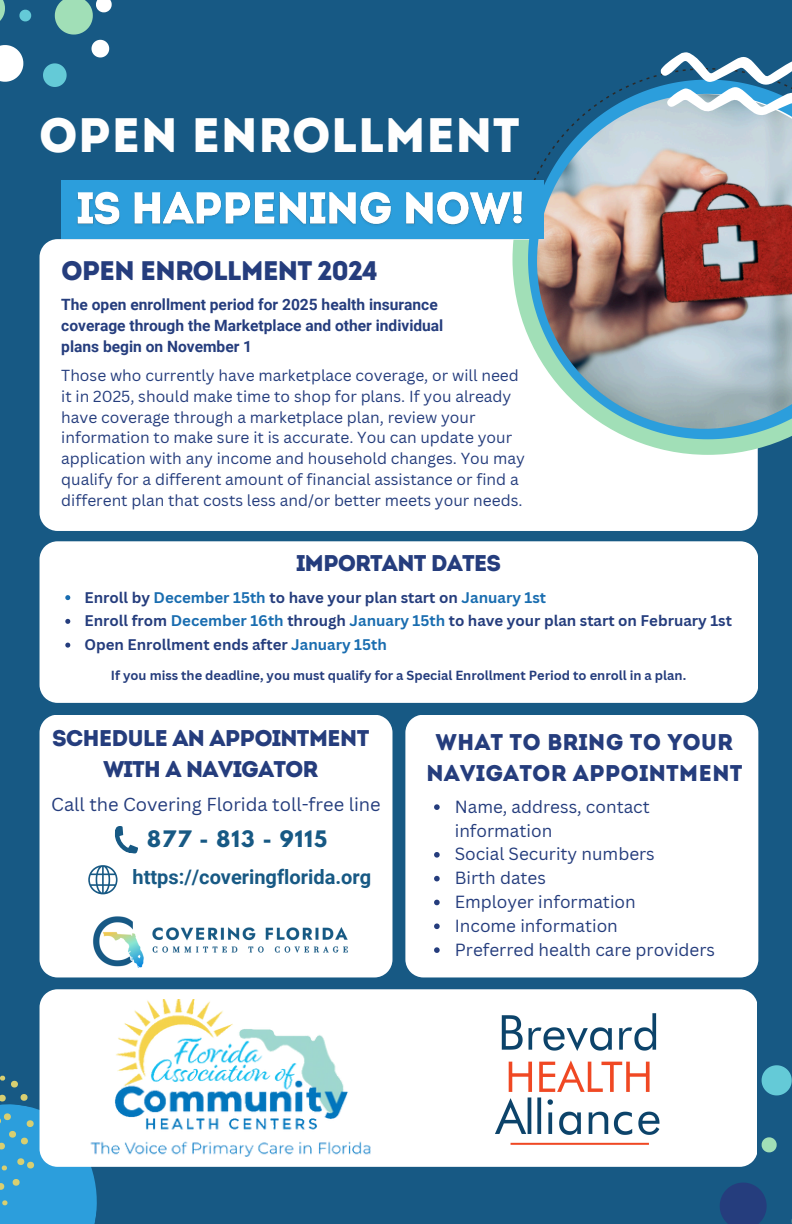
<style>
.page{position:relative;width:792px;height:1224px;background:#175984}
.page>*{position:absolute;margin:0;border:0;box-sizing:border-box;transform-origin:0 0}
.t1{font:48.2px "Intro";color:#fefefe}
.t2{font:26.8px "Intro";letter-spacing:-.045em;color:#253d7d}
.t3{font:22.8px/31px "Intro";letter-spacing:-.045em;color:#253d7d;text-align:center}
.t4{font:22.8px/31px "Intro";color:#253d7d;text-align:center}
.t5{font:700 20.2px "League Spartan";letter-spacing:.065em;color:#175984}
.t6{font:700 20px "Roboto";color:#175984}
.t7{font:18.2px "Canva Sans";color:#253d7d}
.t8{font:17.2px/23.8px "Canva Sans";color:#253d7d}
.t9{font:15.6px/20.8px "Canva Sans";color:#253d7d}
.t10{font:700 15.6px/21.4px "Roboto";color:#253d7d}
.t11{font:700 15px "Canva Sans";color:#253d7d}
.t12{font:700 12.8px "Canva Sans";color:#253d7d}
.s1{color:#196db0}
</style>
<div class="page">
<div style="left:40px;top:239px;width:718px;height:292px;background:#fff"></div>
<svg style="left:513px;top:240px;width:272px;height:215px;fill:#fff"></svg>
<svg style="left:528px;top:239px;width:264px;height:200px"></svg>
<svg style="left:519px;top:75px;width:141px;height:106px"></svg>
<img style="left:537px;top:94px;width:255px;height:335px">
<svg style="left:660px;top:52px;width:132px;height:78px"></svg>
<svg style="left:0;top:0;width:5px;height:21px"></svg>
<svg style="left:43px;top:63px;width:24px;height:24px"></svg>
<svg style="left:0;top:45px;width:23px;height:37px"></svg>
<svg style="left:19px;top:10px;width:12px;height:11px"></svg>
<svg style="left:55px;top:0;width:57px;height:57px"></svg>
<div style="left:405px;top:715px;width:353px;height:262px;background:#fff"></div>
<svg style="left:762px;top:1065px;width:30px;height:30px"></svg>
<svg style="left:720px;top:1183px;width:47px;height:41px"></svg>
<svg style="left:762px;top:1137px;width:15px;height:15px"></svg>
<div style="left:40px;top:715px;width:352px;height:262px;background:#fff"></div>
<svg style="left:0;top:1074px;width:97px;height:150px"></svg>
<div style="left:40px;top:989px;width:717px;height:178px;background:#fff"></div>
<svg style="left:112px;top:825px;width:29px;height:29px"></svg>
<div style="left:40px;top:541px;width:718px;height:162px;background:#fff"></div>
<div style="left:61px;top:181px;width:483px;height:58px;background:#2c9edc"></div>
<img style="left:79px;top:905px;width:282px;height:73px">
<svg style="left:88px;top:865px;width:30px;height:29px"></svg>
<img style="left:79px;top:999px;width:303px;height:158px">
<svg style="left:65px;top:595px;width:5px;height:5px"></svg>
<svg style="left:65px;top:619px;width:5px;height:5px"></svg>
<svg style="left:65px;top:643px;width:5px;height:5px"></svg>
<img style="left:77px;top:191px;width:446px;height:35px">
<svg style="left:434px;top:804px;width:6px;height:6px"></svg>
<svg style="left:434px;top:852px;width:6px;height:6px"></svg>
<svg style="left:434px;top:876px;width:6px;height:5px"></svg>
<svg style="left:434px;top:900px;width:6px;height:5px"></svg>
<svg style="left:434px;top:923px;width:6px;height:6px"></svg>
<svg style="left:434px;top:947px;width:6px;height:6px"></svg>
<img style="left:468px;top:996px;width:219px;height:169px">
<h5 class="t1" style="left:39px;top:116px;width:483px">OPEN ENROLLMENT</h5>
<h2 class="t2" style="left:61px;top:260px;width:317px">OPEN ENROLLMENT 2024</h2>
<h3 class="t10" style="left:61px;top:294px;width:384px">The open enrollment period for 2025 health insurance coverage through the Marketplace and other individual plans begin on November 1</h3>
<p class="t9" style="left:61px;top:365px;width:465px">Those who currently have marketplace coverage, or will need it in 2025, should make time to shop for plans. If you already have coverage through a marketplace plan, review your information to make sure it is accurate. You can update your application with any income and household changes. You may qualify for a different amount of financial assistance or find a different plan that costs less and/or better meets your needs.</p>
<p class="t3" style="left:296px;top:550px;width:207px">IMPORTANT DATES</p>
<p class="t11" style="left:85px;top:587px;width:463px">Enroll by <span class="s1">December 15th</span> to have your plan start on <span class="s1">January 1st</span></p>
<p class="t11" style="left:85px;top:610px;width:649px">Enroll from <span class="s1">December 16th</span> through <span class="s1">January 15th</span> to have your plan start on February 1st</p>
<p class="t11" style="left:85px;top:634px;width:304px">Open Enrollment ends after <span class="s1">January 15th</span></p>
<h4 class="t12" style="left:111px;top:667px;width:577px">If you miss the deadline, you must qualify for a Special Enrollment Period to enroll in a plan.</h4>
<p class="t3" style="left:52px;top:725px;width:319px">SCHEDULE AN APPOINTMENT<br>WITH A NAVIGATOR</p>
<h4 class="t7" style="left:51px;top:791px;width:331px">Call the Covering Florida toll-free line</h4>
<h4 class="t5" style="left:147px;top:829px;width:181px">877 - 813 - 9115</h4>
<p class="t6" style="left:133px;top:866px;width:240px">https://coveringflorida.org</p>
<p class="t4" style="left:426px;top:728px;width:318px">WHAT TO BRING TO YOUR<br>NAVIGATOR APPOINTMENT</p>
<p class="t8" style="left:455px;top:794px;width:196px">Name, address, contact information</p>
<p class="t8" style="left:455px;top:842px;width:202px">Social Security numbers</p>
<p class="t8" style="left:455px;top:866px;width:93px">Birth dates</p>
<h6 class="t8" style="left:455px;top:890px;width:183px">Employer information</h6>
<p class="t8" style="left:455px;top:913px;width:165px">Income information</p>
<h5 class="t8" style="left:455px;top:937px;width:262px">Preferred health care providers</h5>
</div>
